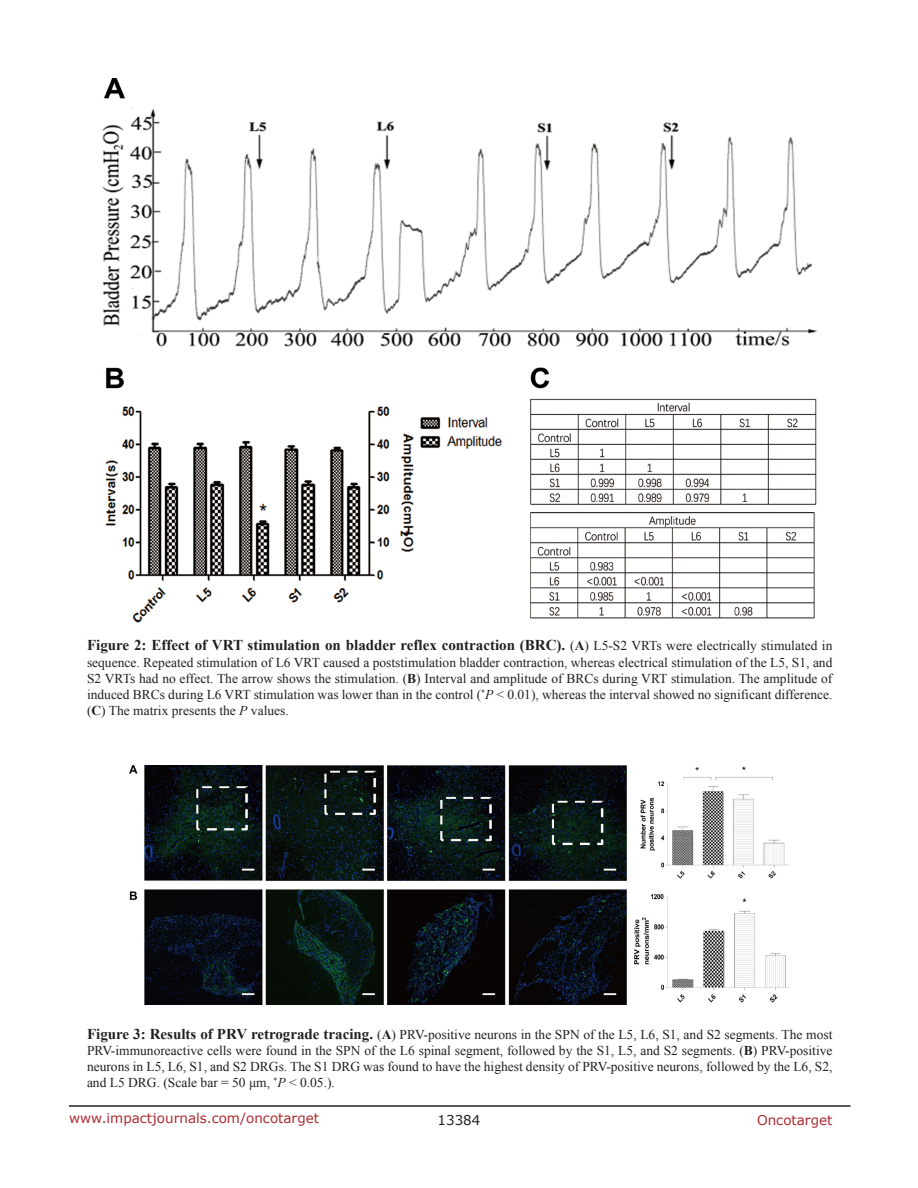
<style>
.page{position:relative;width:918px;height:1188px;background:#fff}
.page>*{position:absolute;margin:0;border:0;box-sizing:border-box;transform-origin:0 0}
.FigureText{font:700 15px "Times New Roman";color:#231f20}
.FigureText-2{font:13.5px/16.2px "Times New Roman";color:#231f20;text-align:justify}
.t1{font:13.5px "Verdana";color:#ac2b31}
.t2{font:13.5px "Verdana";color:#231f20}
.s1{font-weight:400;font-size:13.5px}
.s2{font-size:13.5px}
.s3{font-weight:700}
.s4{font-style:italic}
.s5{font-weight:700;font-size:15px}
</style>
<div class="page">
<hr style="left:69px;top:1105px;width:781px;height:2px;background:#231f20">
<img style="left:102px;top:78px;width:715px;height:544px">
<img style="left:129px;top:765px;width:661px;height:240px">
<p class="FigureText" style="left:87px;top:635px;width:747px">Figure 2: Effect of VRT stimulation on bladder reflex contraction (BRC). <span class="s1">(</span><span class="s2">A</span><span class="s1">) L5-S2 VRTs were electrically stimulated in</span></p>
<p class="FigureText-2" style="left:87px;top:654px;width:747px">sequence. Repeated stimulation of L6 VRT caused a poststimulation bladder contraction, whereas electrical stimulation of the L5, S1, and S2 VRTs had no effect. The arrow shows the stimulation. (<span class="s3">B</span>) Interval and amplitude of BRCs during VRT stimulation. The amplitude of induced BRCs during L6 VRT stimulation was lower than in the control (<sup>*</sup><span class="s4">P</span> &lt; 0.01), whereas the interval showed no significant difference. (<span class="s3">C</span>) The matrix presents the <span class="s4">P</span> values.</p>
<p class="FigureText-2" style="left:87px;top:1026px;width:747px"><span class="s5">Figure 3: Results of PRV retrograde tracing.</span> (<span class="s3">A</span>) PRV-positive neurons in the SPN of the L5, L6, S1, and S2 segments. The most PRV-immunoreactive cells were found in the SPN of the L6 spinal segment, followed by the S1, L5, and S2 segments. (<span class="s3">B</span>) PRV-positive neurons in L5, L6, S1, and S2 DRGs. The S1 DRG was found to have the highest density of PRV-positive neurons, followed by the L6, S2, and L5 DRG. (Scale bar = 50 μm, <sup>*</sup><span class="s4">P</span> &lt; 0.05.).</p>
<p class="t1" style="left:69px;top:1109px;width:252px">www.impactjournals.com/oncotarget</p>
<p class="t2" style="left:438px;top:1111px;width:44px">13384</p>
<p class="t1" style="left:757px;top:1111px;width:77px">Oncotarget</p>
</div>
